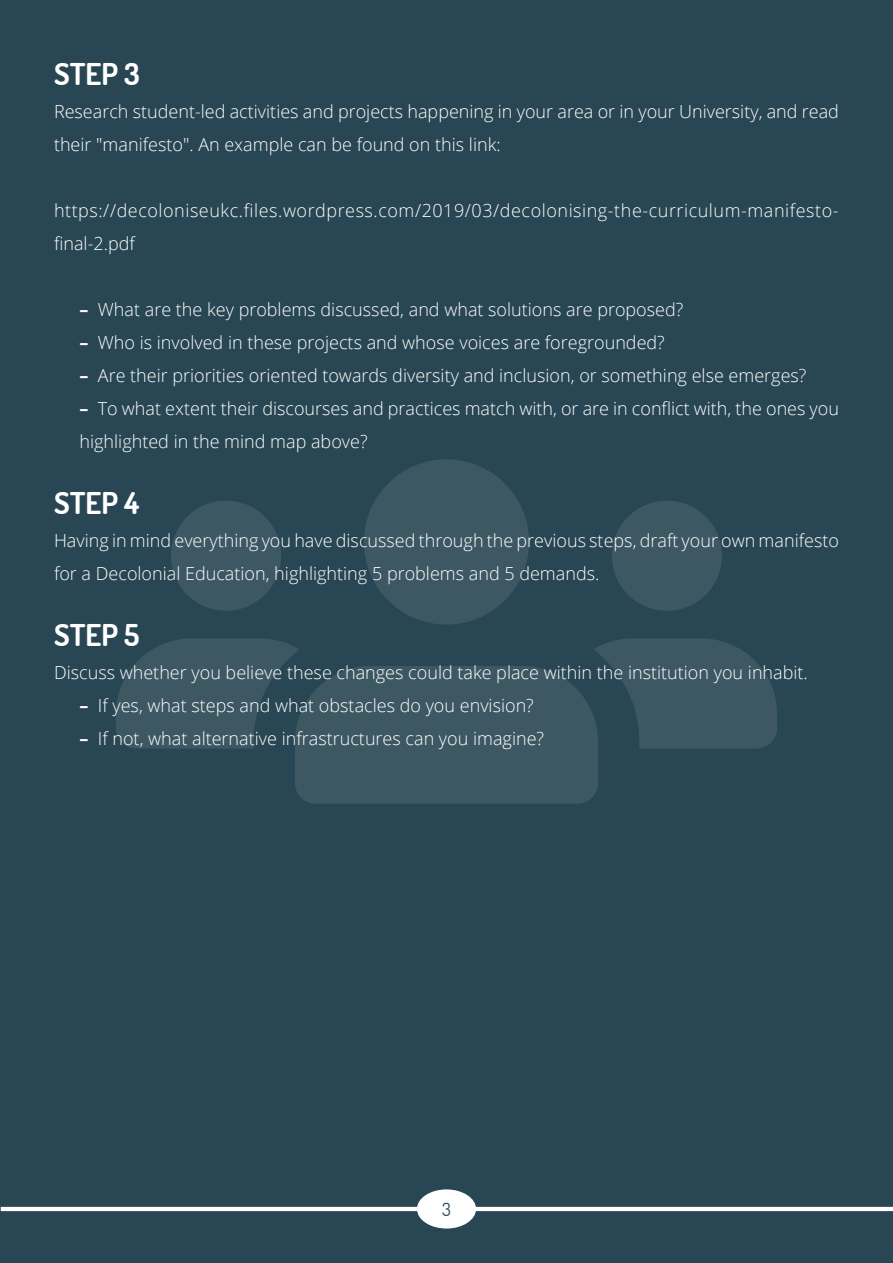
<style>
.page{position:relative;width:893px;height:1263px;background:#284653}
.page>*{position:absolute;margin:0;border:0;box-sizing:border-box;transform-origin:0 0}
.t1{font:700 30px "Aka Acid Dosis";color:#fff}
.t2{font:300 18px/33px "Open Sans";color:#fff}
.t3{font:300 18px/33px "Open Sans";letter-spacing:.03em;color:#fff}
.t4{font:18px "Aka Acid Dosis";color:#284653}
.s1{font-weight:700}
</style>
<div class="page">
<hr style="left:1px;top:1207px;width:892px;height:4px;background:#fff">
<div style="left:417px;top:1189px;width:59px;height:39px;background:#fff;border-radius:50%"></div>
<div style="left:171px;top:501px;width:110px;height:110px;background:#3d5863;border-radius:50%"></div>
<div style="left:612px;top:501px;width:110px;height:110px;background:#3d5863;border-radius:50%"></div>
<div style="left:364px;top:459px;width:165px;height:166px;background:#3d5863;border-radius:50%"></div>
<svg style="left:116px;top:638px;width:661px;height:166px"></svg>
<h1 class="t1" style="left:54px;top:54px;width:87px">STEP 3</h1>
<p class="t2" style="left:54px;top:94px;width:786px">Research student-led activities and projects happening in your area or in your University, and read their "manifesto". An example can be found on this link:</p>
<p class="t3" style="left:54px;top:193px;width:786px">https://decoloniseukc.files.wordpress.com/2019/03/decolonising-the-curriculum-manifesto&shy;final-2.pdf</p>
<p class="t2" style="left:80px;top:292px;width:605px"><span class="s1">–</span> What are the key problems discussed, and what solutions are proposed?</p>
<p class="t2" style="left:80px;top:325px;width:587px"><span class="s1">–</span> Who is involved in these projects and whose voices are foregrounded?</p>
<p class="t2" style="left:80px;top:358px;width:728px"><span class="s1">–</span> Are their priorities oriented towards diversity and inclusion, or something else emerges?</p>
<p class="t2" style="left:80px;top:391px;width:761px"><span class="s1">–</span> To what extent their discourses and practices match with, or are in conflict with, the ones you highlighted in the mind map above?</p>
<h1 class="t1" style="left:54px;top:483px;width:87px">STEP 4</h1>
<p class="t2" style="left:54px;top:523px;width:786px">Having in mind everything you have discussed through the previous steps, draft your own manifesto for a Decolonial Education, highlighting 5 problems and 5 demands.</p>
<h1 class="t1" style="left:54px;top:615px;width:87px">STEP 5</h1>
<p class="t2" style="left:54px;top:655px;width:755px">Discuss whether you believe these changes could take place within the institution you inhabit.</p>
<p class="t2" style="left:80px;top:688px;width:456px"><span class="s1">–</span> If yes, what steps and what obstacles do you envision?</p>
<p class="t2" style="left:80px;top:721px;width:466px"><span class="s1">–</span> If not, what alternative infrastructures can you imagine?</p>
<p class="t4" style="left:442px;top:1198px;width:10px">3</p>
</div>
